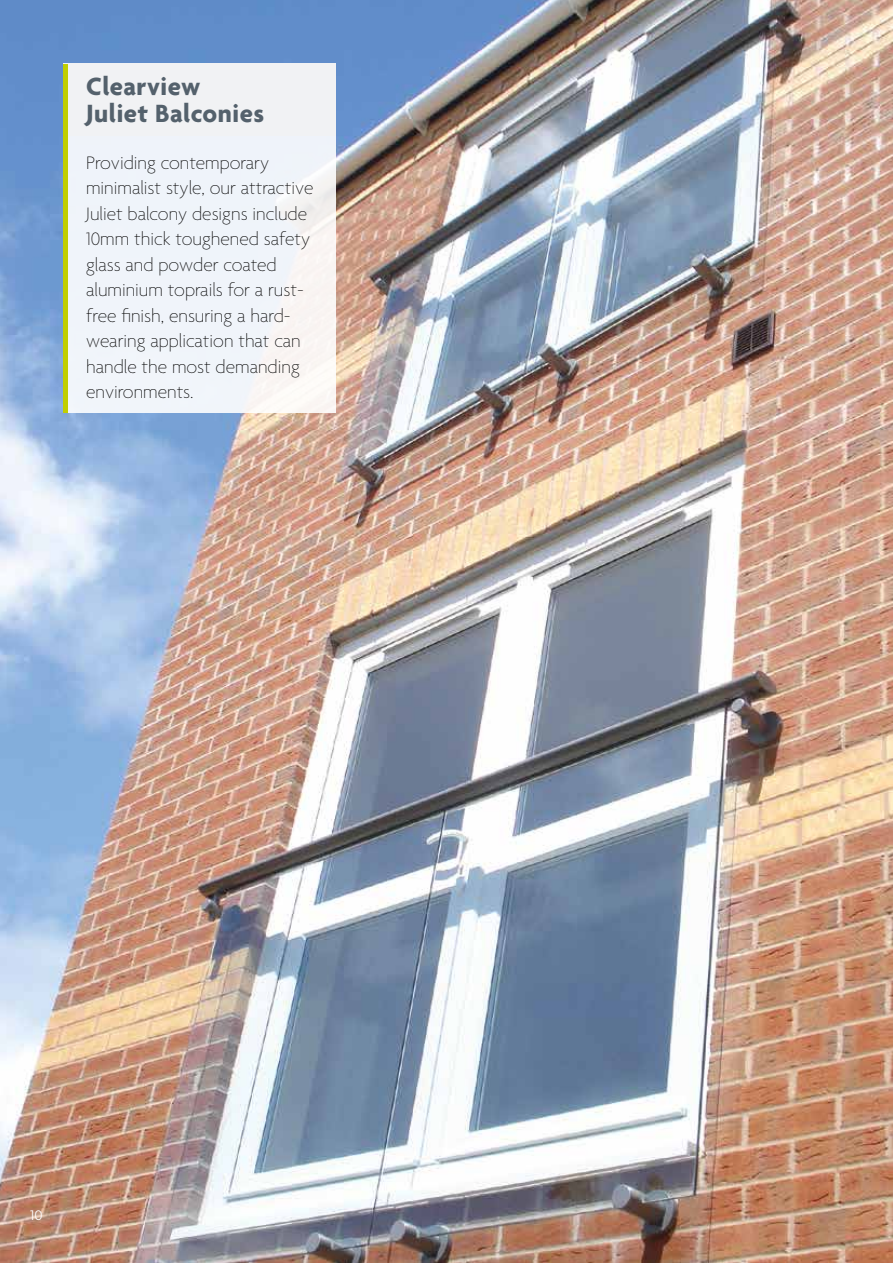
<style>
.page{position:relative;width:893px;height:1263px;background:#fff}
.page>*{position:absolute;margin:0;border:0;box-sizing:border-box;transform-origin:0 0}
.t1{font:700 27px/27px "Agenda";letter-spacing:.02em;color:#54616c}
.t2{font:100 19.5px/25.5px "Agenda";color:#000}
.t3{font:300 15px "Agenda";color:#fff}
</style>
<div class="page">
<img style="left:0;top:0;width:893px;height:1263px">
<div style="left:64px;top:64px;width:272px;height:348px;background:#f0f4fa"></div>
<div style="left:64px;top:64px;width:272px;height:72px;background:#f1f2f4"></div>
<hr style="left:64px;top:64px;width:4px;height:348px;background:#c1ce00">
<h1 class="t1" style="left:86px;top:74px;width:180px">Clearview<br>Juliet Balconies</h1>
<p class="t2" style="left:86px;top:151px;width:229px">Providing contemporary minimalist style, our attractive<br>Juliet balcony designs include<br>10mm thick toughened safety glass and powder coated aluminium toprails for a rust&shy;free finish, ensuring a hard&shy;wearing application that can handle the most demanding environments.</p>
<p class="t3" style="left:30px;top:1207px;width:14px">10</p>
</div>
